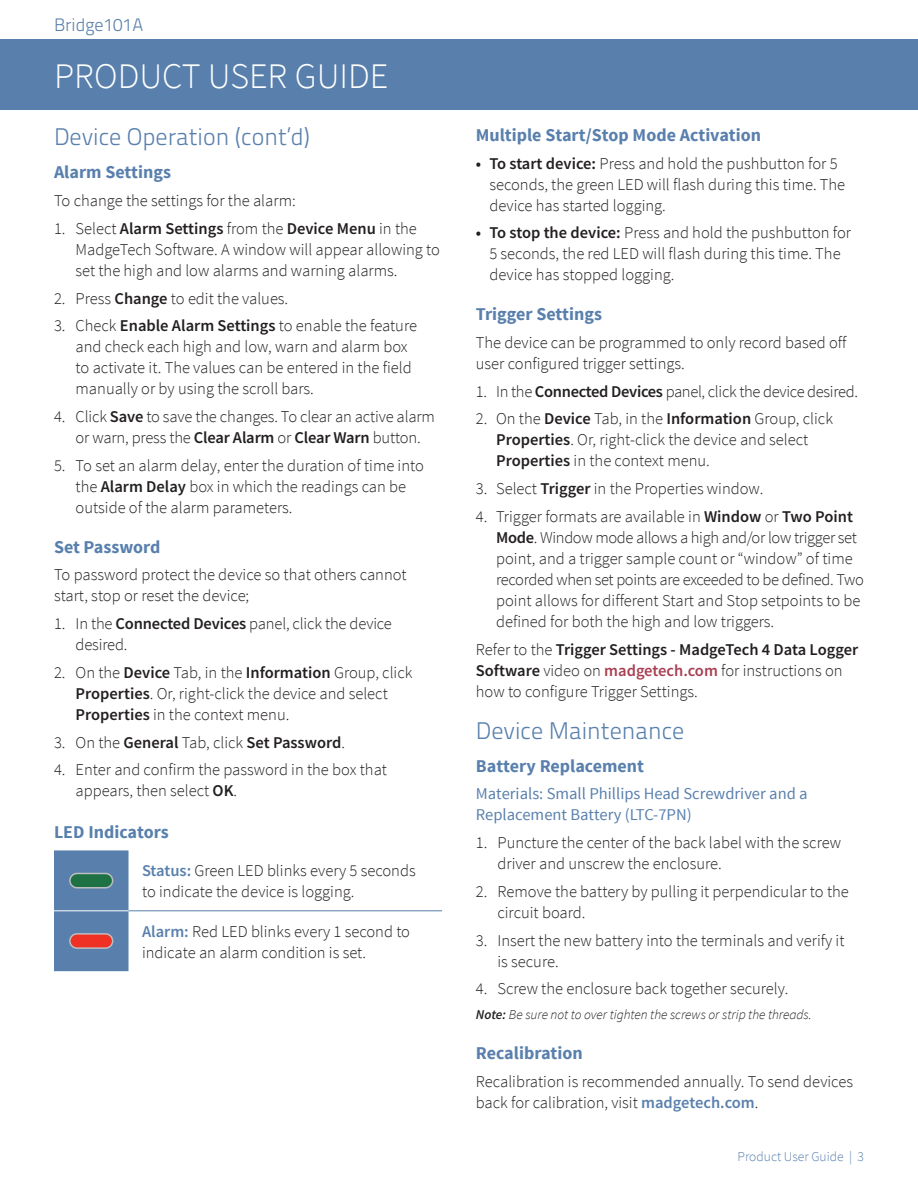
<style>
.page{position:relative;width:918px;height:1188px;background:#fff}
.page>*{position:absolute;margin:0;border:0;box-sizing:border-box;transform-origin:0 0}
.t1{font:300 36px "Source Sans Pro";color:#fff}
.Headings{font:300 24px "Titillium Text 22 L";color:#5980ad}
.Body{font:300 24px "Titillium Text 22 L";color:#5980ad}
.Subheads{font:700 18px "Source Sans Pro";color:#5980ad}
.t2{font:300 18px "Titillium Text 22 L";color:#5980ad}
.Body-2{font:300 16.5px/21px "Source Sans Pro";color:#231f20}
.t3{font:16.5px/21px "Source Sans Pro";color:#5980ad}
.Body-3{font:300 16.5px "Source Sans Pro";letter-spacing:-.02em;color:#231f20}
.t4{font:600 16.5px "Source Sans Pro";color:#231f20}
.Footnote{font:italic 300 13.5px "Source Sans Pro";color:#231f20}
.t5{font:300 13.5px "Source Sans Pro";color:#5980ad}
.s1{font-weight:600}
.s2{font-weight:300}
.s3{font-weight:600;color:#5980ad}
.s4{font-weight:600;color:#a83f52}
</style>
<div class="page">
<div style="left:0;top:39px;width:918px;height:71px;background:#5980ad"></div>
<div style="left:54px;top:850px;width:75px;height:121px;background:#5980ad"></div>
<hr style="left:129px;top:911px;width:313px;height:1px;background:#5980ad">
<hr style="left:54px;top:911px;width:75px;height:1px;background:#fff">
<div style="left:70px;top:874px;width:43px;height:14px;background:#1e7143;border-radius:7px"></div>
<div style="left:69px;top:873px;width:44px;height:16px;border:2px solid #bcbdc0;border-radius:7px"></div>
<div style="left:70px;top:934px;width:43px;height:14px;background:#ef3024;border-radius:7px"></div>
<div style="left:69px;top:933px;width:44px;height:16px;border:2px solid #bcbdc0;border-radius:7px"></div>
<p class="t2" style="left:54px;top:11px;width:91px">Bridge101A</p>
<h1 class="t1" style="left:54px;top:54px;width:336px">PRODUCT USER GUIDE</h1>
<p class="Headings" style="left:54px;top:119px;width:258px">Device Operation (cont’d)</p>
<p class="Subheads" style="left:54px;top:161px;width:119px">Alarm Settings</p>
<p class="Body-2" style="left:54px;top:190px;width:243px">To change the settings for the alarm:</p>
<p class="Body-2" style="left:76px;top:218px;width:366px;text-indent:-22px">1. Select <span class="s1">Alarm Settings</span> from the <span class="s1">Device Menu</span> in the<br>MadgeTech Software. A window will appear allowing to set the high and low alarms and warning alarms.</p>
<p class="Body-2" style="left:54px;top:288px;width:236px">2. Press <span class="s1">Change</span> to edit the values.</p>
<p class="Body-2" style="left:76px;top:316px;width:343px;text-indent:-22px">3. Check <span class="s1">Enable Alarm Settings</span> to enable the feature and check each high and low, warn and alarm box to activate it. The values can be entered in the field manually or by using the scroll bars.</p>
<p class="Body-2" style="left:54px;top:406px;width:383px;text-align:center">4. Click <span class="s1">Save</span> to save the changes. To clear an active alarm or warn, press the <span class="s1">Clear Alarm</span> or <span class="s1">Clear Warn</span> button.</p>
<p class="Body-2" style="left:76px;top:455px;width:350px;text-indent:-22px">5. To set an alarm delay, enter the duration of time into the <span class="s1">Alarm Delay</span> box in which the readings can be outside of the alarm parameters.</p>
<p class="Subheads" style="left:54px;top:535px;width:108px">Set Password</p>
<p class="Body-2" style="left:54px;top:565px;width:354px">To password protect the device so that others cannot start, stop or reset the device;</p>
<p class="Body-2" style="left:76px;top:613px;width:318px;text-indent:-22px">1. In the <span class="s1">Connected Devices</span> panel, click the device desired.</p>
<p class="Body-2" style="left:76px;top:662px;width:338px;text-indent:-22px">2. On the <span class="s1">Device</span> Tab, in the <span class="s1">Information</span> Group, click<br><span class="s1">Properties</span>. Or, right-click the device and select<br><span class="s1">Properties</span> in the context menu.</p>
<p class="t4" style="left:54px;top:731px;width:292px"><span class="s2">3. On the</span> General <span class="s2">Tab, click</span> Set Password<span class="s2">.</span></p>
<p class="Body-2" style="left:76px;top:760px;width:313px;text-indent:-22px">4. Enter and confirm the password in the box that appears, then select <span class="s1">OK</span>.</p>
<p class="Subheads" style="left:54px;top:820px;width:116px">LED Indicators</p>
<p class="Body-2" style="left:142px;top:860px;width:275px"><span class="s3">Status:</span> Green LED blinks every 5 seconds to indicate the device is logging.</p>
<p class="Body-2" style="left:142px;top:921px;width:270px"><span class="s3">Alarm:</span> Red LED blinks every 1 second to indicate an alarm condition is set.</p>
<p class="Subheads" style="left:476px;top:123px;width:287px">Multiple Start/Stop Mode Activation</p>
<p class="Body-2" style="left:489px;top:153px;width:357px;text-indent:-14px"><span class="s1">• To start device:</span> Press and hold the pushbutton for 5 seconds, the green LED will flash during this time. The device has started logging.</p>
<p class="Body-2" style="left:489px;top:223px;width:363px;text-indent:-14px"><span class="s1">• To stop the device:</span> Press and hold the pushbutton for<br>5 seconds, the red LED will flash during this time. The device has stopped logging.</p>
<p class="Subheads" style="left:476px;top:303px;width:128px">Trigger Settings</p>
<p class="Body-2" style="left:476px;top:332px;width:372px">The device can be programmed to only record based off user configured trigger settings.</p>
<p class="Body-3" style="left:476px;top:381px;width:384px">1. In the <span class="s1">Connected Devices</span> panel, click the device desired.</p>
<p class="Body-2" style="left:496px;top:409px;width:338px;text-indent:-20px">2. On the <span class="s1">Device</span> Tab, in the <span class="s1">Information</span> Group, click<br><span class="s1">Properties</span>. Or, right-click the device and select<br><span class="s1">Properties</span> in the context menu.</p>
<p class="Body-2" style="left:476px;top:478px;width:289px">3. Select <span class="s1">Trigger</span> in the Properties window.</p>
<p class="Body-2" style="left:496px;top:506px;width:369px;text-indent:-20px">4. Trigger formats are available in <span class="s1">Window</span> or <span class="s1">Two Point Mode</span>. Window mode allows a high and/or low trigger set point, and a trigger sample count or “window” of time recorded when set points are exceeded to be defined. Two point allows for different Start and Stop setpoints to be defined for both the high and low triggers.</p>
<p class="Body-2" style="left:476px;top:639px;width:384px">Refer to the <span class="s1">Trigger Settings - MadgeTech 4 Data Logger<br>Software</span> video on <span class="s4">madgetech.com</span> for instructions on how to configure Trigger Settings.</p>
<p class="Body" style="left:476px;top:713px;width:210px">Device Maintenance</p>
<p class="Subheads" style="left:476px;top:754px;width:170px">Battery Replacement</p>
<p class="t3" style="left:476px;top:784px;width:333px">Materials: Small Phillips Head Screwdriver and a<br>Replacement Battery (LTC-7PN)</p>
<p class="Body-2" style="left:497px;top:832px;width:345px;text-indent:-22px">1. Puncture the center of the back label with the screw driver and unscrew the enclosure.</p>
<p class="Body-2" style="left:497px;top:881px;width:353px;text-indent:-22px">2. Remove the battery by pulling it perpendicular to the circuit board.</p>
<p class="Body-2" style="left:497px;top:930px;width:349px;text-indent:-22px">3. Insert the new battery into the terminals and verify it is secure.</p>
<p class="Body-2" style="left:476px;top:979px;width:314px">4. Screw the enclosure back together securely.</p>
<p class="Footnote" style="left:476px;top:1007px;width:337px"><span class="s1">Note:</span> Be sure not to over tighten the screws or strip the threads.</p>
<p class="Subheads" style="left:476px;top:1041px;width:108px">Recalibration</p>
<p class="Body-2" style="left:476px;top:1071px;width:379px">Recalibration is recommended annually. To send devices back for calibration, visit <span class="s3">madgetech.com</span>.</p>
<p class="t5" style="left:738px;top:1148px;width:128px">Product User Guide | 3</p>
</div>
